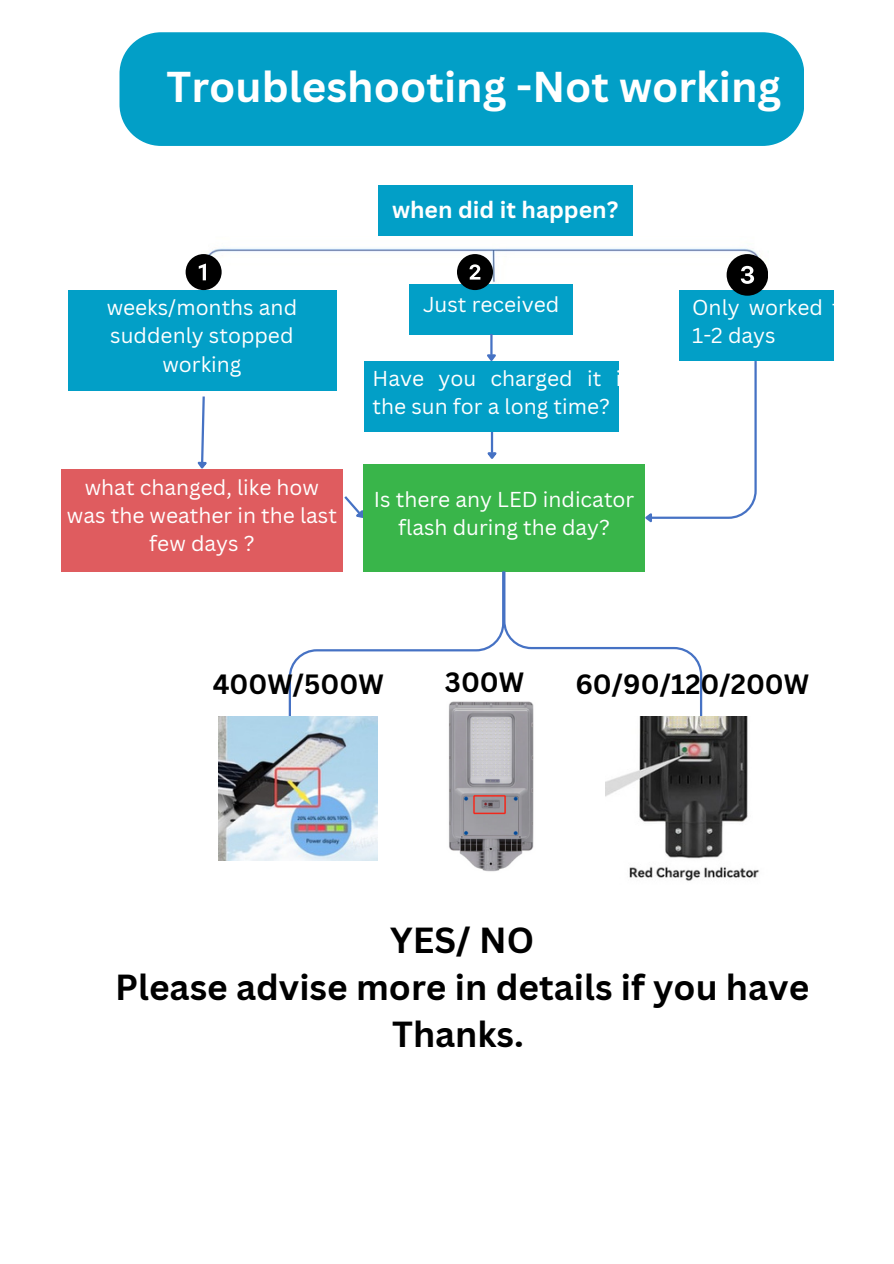
<style>
.page{position:relative;width:894px;height:1264px;background:#fff}
.page>*{position:absolute;margin:0;border:0;box-sizing:border-box;transform-origin:0 0}
.t1{font:700 42px "Canva Sans";color:#fff}
.t2{font:700 35.25px/47.2px "Canva Sans";color:#000;text-align:center}
.t3{font:700 27.15px "Canva Sans";color:#000}
.t4{font:700 22.95px "Canva Sans";color:#fff}
.t5{font:21px/28.2px "Canva Sans";color:#fff;text-align:center}
</style>
<div class="page">
<div style="left:119px;top:32px;width:684px;height:114px;background:#029fc7"></div>
<div style="left:378px;top:186px;width:254px;height:51px;background:#029fc7"></div>
<img style="left:209px;top:248px;width:550px;height:35px">
<div style="left:68px;top:290px;width:268px;height:100px;background:#029fc7"></div>
<div style="left:409px;top:284px;width:164px;height:50px;background:#029fc7"></div>
<div style="left:678px;top:290px;width:154px;height:71px;background:#029fc7"></div>
<div style="left:364px;top:361px;width:254px;height:71px;background:#029fc7"></div>
<hr style="left:490px;top:334px;width:2px;height:21px;background:#4672c4">
<svg style="left:487px;top:352px;width:9px;height:9px"></svg>
<svg style="left:197px;top:396px;width:10px;height:72px"></svg>
<div style="left:61px;top:468px;width:282px;height:103px;background:#df5c5f"></div>
<hr style="left:490px;top:432px;width:3px;height:21px;background:#4672c4">
<svg style="left:487px;top:450px;width:10px;height:9px"></svg>
<svg style="left:344px;top:496px;width:19px;height:22px"></svg>
<div style="left:363px;top:464px;width:282px;height:107px;background:#39b54a"></div>
<svg style="left:645px;top:359px;width:112px;height:164px"></svg>
<svg style="left:284px;top:571px;width:419px;height:163px"></svg>
<img style="left:219px;top:716px;width:158px;height:144px">
<img style="left:605px;top:716px;width:154px;height:165px">
<svg style="left:185px;top:254px;width:36px;height:36px"></svg>
<svg style="left:457px;top:254px;width:36px;height:36px"></svg>
<svg style="left:726px;top:254px;width:42px;height:42px"></svg>
<img style="left:445px;top:700px;width:95px;height:172px">
<h3 class="t1" style="left:166px;top:58px;width:616px">Troubleshooting -Not working</h3>
<p class="t5" style="left:107px;top:293px;width:192px">weeks/months and suddenly stopped working</p>
<p class="t5" style="left:85px;top:472px;width:236px">what changed, like how</p>
<p class="t5" style="left:67px;top:500px;width:271px">was the weather in the last few days ?</p>
<h3 class="t4" style="left:392px;top:193px;width:228px">when did it happen?</h3>
<p class="t5" style="left:423px;top:290px;width:138px">Just received</p>
<p class="t5" style="left:372px;top:364px;width:263px;text-align:left">Have you charged it in the sun for a long time?</p>
<p class="t5" style="left:374px;top:485px;width:262px">Is there any LED indicator flash during the day?</p>
<p class="t5" style="left:692px;top:293px;width:171px;text-align:left">Only worked for<br>1-2 days</p>
<p class="t3" style="left:213px;top:665px;width:172px">400W/500W</p>
<p class="t3" style="left:445px;top:662px;width:81px">300W</p>
<p class="t3" style="left:575px;top:665px;width:235px">60/90/120/200W</p>
<h3 class="t2" style="left:115px;top:915px;width:695px">YES/ NO<br>Please advise more in details if you have<br>Thanks.</h3>
</div>
